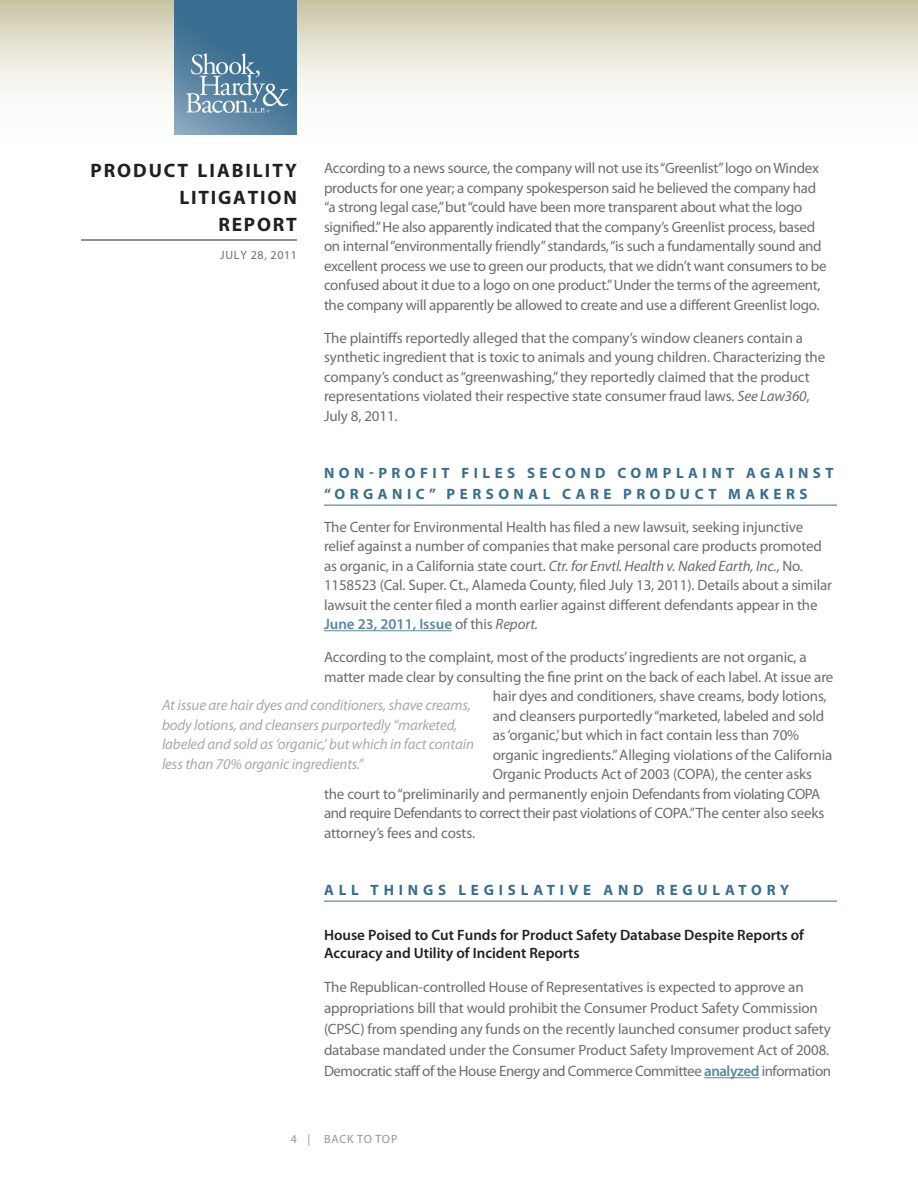
<style>
.page{position:relative;width:918px;height:1188px;background:#fff}
.page>*{position:absolute;margin:0;border:0;box-sizing:border-box;transform-origin:0 0}
.t1{font:700 19.5px/27px "Myriad Pro";letter-spacing:.095em;color:#231f20;text-align:right}
.Body{font:15px/19.5px "Myriad Pro";letter-spacing:-.01em;color:#6c6d70}
.PullQuote{font:italic 15px/19.5px "Myriad Pro";letter-spacing:-.01em;color:#a8a9ad}
.Subhead{font:600 15px/18px "Myriad Pro";color:#231f20}
.Body-2{font:15px "Myriad Pro";letter-spacing:-.03em;color:#6c6d70}
.Head{font:700 15px/21px "Myriad Pro";letter-spacing:.3em;color:#386e8f}
.Head-2{font:700 15px "Myriad Pro";letter-spacing:.32em;color:#386e8f}
.t2{font:12px "Myriad Pro";letter-spacing:.05em;color:#6c6d70}
.t3{font:12px "Myriad Pro";letter-spacing:.06em;color:#939598}
.s1{font-style:italic}
.s2{font-weight:600;color:#5c87a1}
</style>
<div class="page">
<svg style="left:0;top:0;width:918px;height:135px"></svg>
<hr style="left:81px;top:240px;width:216px;height:1px;background:#231f20">
<img style="left:175px;top:0;width:122px;height:135px">
<hr style="left:324px;top:505px;width:513px;height:1px;background:#386e8f">
<hr style="left:324px;top:630px;width:128px;height:1px;background:#5c87a1">
<hr style="left:324px;top:901px;width:513px;height:1px;background:#386e8f">
<hr style="left:704px;top:1077px;width:55px;height:1px;background:#5c87a1">
<h1 class="t1" style="left:90px;top:157px;width:208px">PRODUCT LIABILITY<br>LITIGATION<br>REPORT</h1>
<p class="t2" style="left:220px;top:249px;width:78px">JULY 28, 2011</p>
<p class="Body" style="left:324px;top:159px;width:504px">According to a news source, the company will not use its “Greenlist” logo on Windex products for one year; a company spokesperson said he believed the company had “a strong legal case,” but “could have been more transparent about what the logo signified.” He also apparently indicated that the company’s Greenlist process, based on internal “environmentally friendly” standards, “is such a fundamentally sound and excellent process we use to green our products, that we didn’t want consumers to be confused about it due to a logo on one product.” Under the terms of the agreement, the company will apparently be allowed to create and use a different Greenlist logo.</p>
<p class="Body" style="left:324px;top:328px;width:503px">The plaintiffs reportedly alleged that the company’s window cleaners contain a synthetic ingredient that is toxic to animals and young children. Characterizing the company’s conduct as “greenwashing,” they reportedly claimed that the product representations violated their respective state consumer fraud laws. <span class="s1">See Law360</span>, July 8, 2011.</p>
<p class="Head" style="left:324px;top:462px;width:511px">NON-PROFIT FILES SECOND COMPLAINT AGAINST “ORGANIC” PERSONAL CARE PRODUCT MAKERS</p>
<p class="Body" style="left:324px;top:517px;width:510px">The Center for Environmental Health has filed a new lawsuit, seeking injunctive relief against a number of companies that make personal care products promoted as organic, in a California state court. <span class="s1">Ctr. for Envtl. Health v. Naked Earth, Inc.</span>, No.<br>1158523 (Cal. Super. Ct., Alameda County, filed July 13, 2011). Details about a similar lawsuit the center filed a month earlier against different defendants appear in the <span class="s2">June 23, 2011, Issue</span> of this <span class="s1">Report.</span></p>
<p class="Body" style="left:324px;top:648px;width:484px">According to the complaint, most of the products’ ingredients are not organic, a</p>
<p class="Body" style="left:324px;top:667px;width:511px">matter made clear by consulting the fine print on the back of each label. At issue are</p>
<p class="Body" style="left:493px;top:687px;width:336px">hair dyes and conditioners, shave creams, body lotions,</p>
<p class="Body" style="left:493px;top:706px;width:333px">and cleansers purportedly “marketed, labeled and sold</p>
<p class="Body" style="left:493px;top:726px;width:308px">as ‘organic,’ but which in fact contain less than 70%</p>
<p class="Body" style="left:493px;top:745px;width:341px">organic ingredients.” Alleging violations of the California</p>
<p class="Body" style="left:493px;top:765px;width:321px">Organic Products Act of 2003 (COPA), the center asks</p>
<p class="Body" style="left:324px;top:784px;width:498px">the court to “preliminarily and permanently enjoin Defendants from violating COPA</p>
<p class="Body-2" style="left:324px;top:805px;width:502px">and require Defendants to correct their past violations of COPA.” The center also seeks</p>
<p class="Body" style="left:324px;top:823px;width:153px">attorney’s fees and costs.</p>
<p class="PullQuote" style="left:162px;top:696px;width:314px">At issue are hair dyes and conditioners, shave creams, body lotions, and cleansers purportedly “marketed, labeled and sold as ‘organic,’ but which in fact contain less than 70% organic ingredients.”</p>
<p class="Head-2" style="left:324px;top:881px;width:467px">ALL THINGS LEGISLATIVE AND REGULATORY</p>
<p class="Subhead" style="left:324px;top:926px;width:482px">House Poised to Cut Funds for Product Safety Database Despite Reports of<br>Accuracy and Utility of Incident Reports</p>
<p class="Body" style="left:324px;top:977px;width:509px;line-height:21px">The Republican-controlled House of Representatives is expected to approve an appropriations bill that would prohibit the Consumer Product Safety Commission (CPSC) from spending any funds on the recently launched consumer product safety database mandated under the Consumer Product Safety Improvement Act of 2008.<br>Democratic staff of the House Energy and Commerce Committee <span class="s2">analyzed</span> information</p>
<p class="t3" style="left:291px;top:1132px;width:108px">4 | BACK TO TOP</p>
</div>
